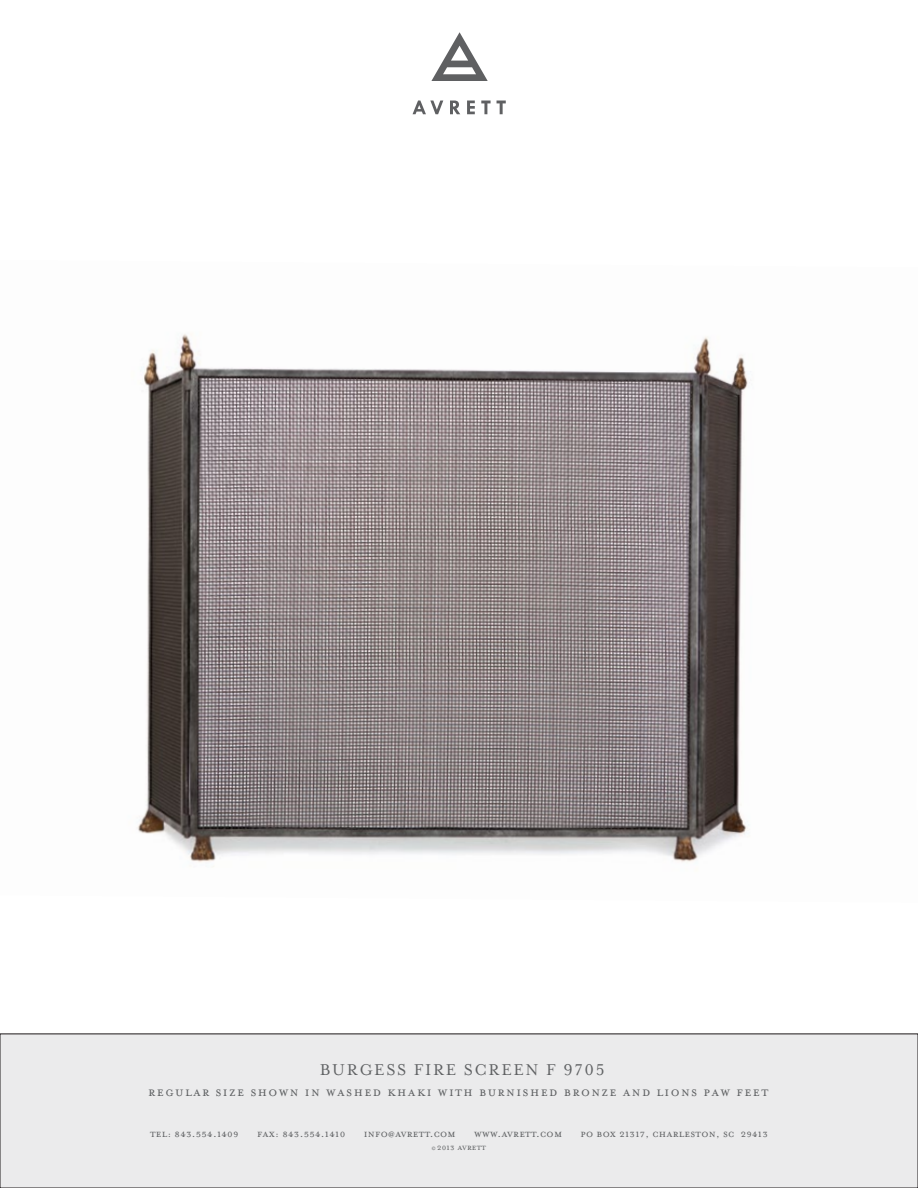
<style>
.page{position:relative;width:918px;height:1188px;background:#fff}
.page>*{position:absolute;margin:0;border:0;box-sizing:border-box;transform-origin:0 0}
.t1{font:18px "Mrs Eaves Small Caps OT";letter-spacing:.09em;color:#5f6163}
.t2{font:15px "Mrs Eaves Small Caps OT";letter-spacing:.09em;color:#5f6163}
.t3{font:12px "Mrs Eaves All Small Caps OT";letter-spacing:.02em;color:#5f6163}
.t4{font:9.75px "Mrs Eaves All Small Caps OT";letter-spacing:.02em;color:#5f6163}
.s1{font-size:7.5px}
</style>
<div class="page">
<img style="left:137px;top:334px;width:612px;height:533px">
<div style="left:0;top:1034px;width:918px;height:154px;background:#ebebec"></div>
<svg style="left:413px;top:101px;width:30px;height:13px"></svg>
<svg style="left:450px;top:101px;width:10px;height:13px"></svg>
<svg style="left:467px;top:101px;width:8px;height:13px"></svg>
<svg style="left:481px;top:101px;width:10px;height:13px"></svg>
<svg style="left:497px;top:101px;width:9px;height:13px"></svg>
<svg style="left:431px;top:32px;width:57px;height:49px"></svg>
<h1 class="t1" style="left:320px;top:1060px;width:286px">BURGESS FIRE SCREEN F 9705</h1>
<p class="t2" style="left:148px;top:1083px;width:622px">regular size shown in washed khaki with burnished bronze and lions paw feet</p>
<p class="t3" style="left:150px;top:1127px;width:90px">tel: 843.554.1409</p>
<p class="t3" style="left:257px;top:1127px;width:90px">fax: 843.554.1410</p>
<p class="t3" style="left:364px;top:1127px;width:93px">info@avrett.com</p>
<p class="t3" style="left:474px;top:1127px;width:89px">www.avrett.com</p>
<p class="t3" style="left:581px;top:1127px;width:189px">po box 21317, charleston, sc 29413</p>
<p class="t4" style="left:432px;top:1142px;width:56px"><span class="s1">©</span> 2013 avrett</p>
</div>
